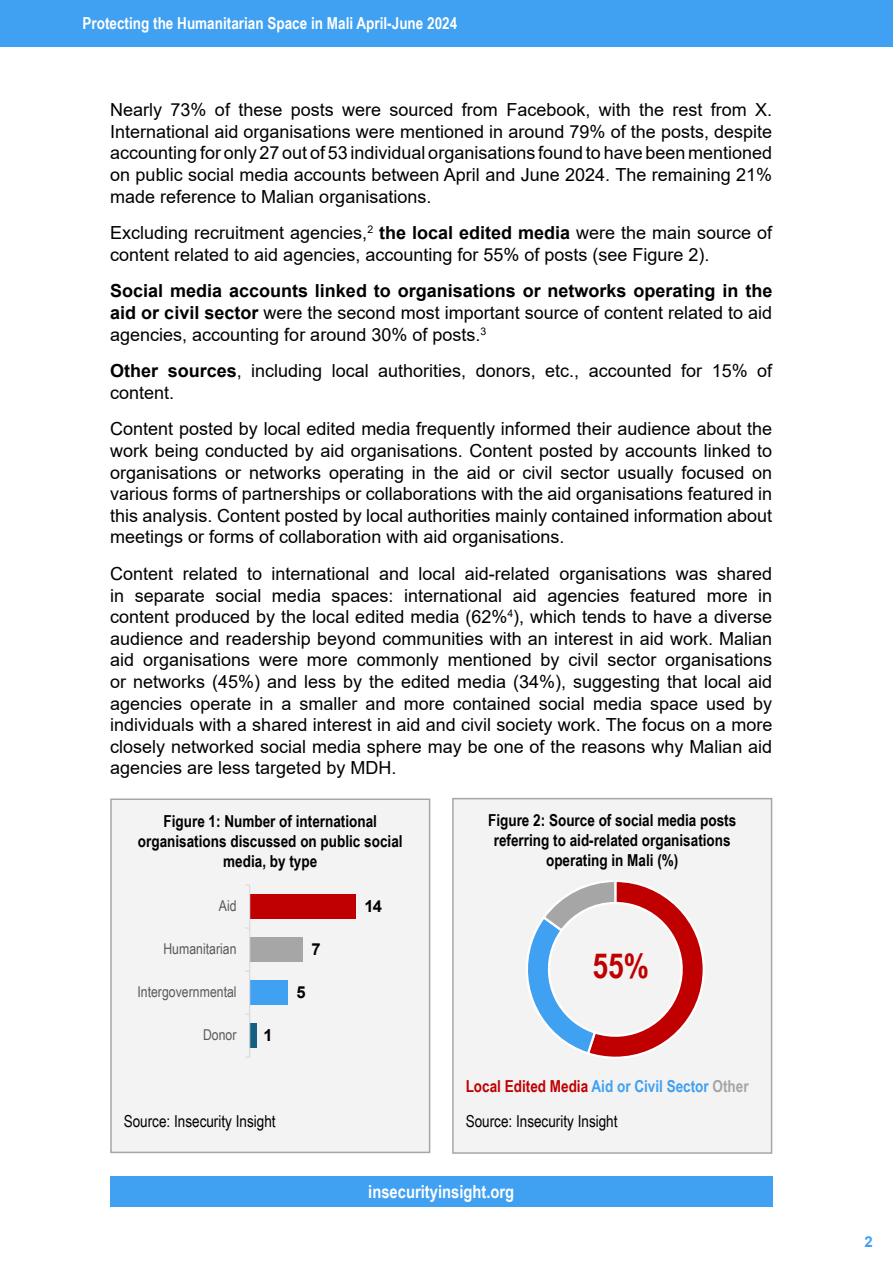
<style>
.page{position:relative;width:893px;height:1263px;background:#fff}
.page>*{position:absolute;margin:0;border:0;box-sizing:border-box;transform-origin:0 0}
.t1{font:700 34.5px "Arial Narrow";color:#c00000}
.t2{font:18px/21.6px "Arial";color:#000;text-align:justify}
.t3{font:700 18px "Arial Narrow";color:#fff}
.t4{font:700 16.5px/19.8px "Arial Narrow";color:#000;text-align:center}
.t5{font:16.5px/34.8px "Arial Narrow";color:#000}
.t6{font:700 16.5px "Arial Narrow";color:#fff}
.t7{font:700 16.5px "Arial";color:#000}
.t8{font:15px "Arial Narrow";color:#595959}
.t9{font:700 15px "Arial";color:#40a0f1}
.s1{font-weight:700}
.s2{font-weight:700;color:#c00000}
.s3{font-weight:700;color:#40a0f1}
.s4{font-weight:700;color:#a6a6a6}
</style>
<div class="page">
<div style="left:0;top:0;width:893px;height:46px;background:#40a0f1"></div>
<div style="left:111px;top:799px;width:319px;height:353px;background:#f3f3f3"></div>
<div style="left:110px;top:798px;width:320px;height:355px;border:2px solid #a6a6a6"></div>
<div style="left:453px;top:799px;width:318px;height:354px;background:#f3f3f3"></div>
<div style="left:452px;top:798px;width:320px;height:356px;border:2px solid #a6a6a6"></div>
<div style="left:110px;top:1176px;width:662px;height:30px;background:#40a0f1"></div>
<div style="left:250px;top:980px;width:37px;height:25px;background:#40a0f1"></div>
<div style="left:250px;top:937px;width:53px;height:25px;background:#a6a6a6"></div>
<div style="left:250px;top:894px;width:105px;height:25px;background:#c00000"></div>
<div style="left:250px;top:1023px;width:7px;height:25px;background:#156082"></div>
<hr style="left:249px;top:885px;width:1px;height:172px;background:#d9d9d9">
<svg style="left:526px;top:880px;width:178px;height:178px"></svg>
<p class="t6" style="left:82px;top:11px;width:376px">Protecting the Humanitarian Space in Mali April-June 2024</p>
<p class="t2" style="left:110px;top:99px;width:664px">Nearly 73% of these posts were sourced from Facebook, with the rest from X.<br>International aid organisations were mentioned in around 79% of the posts, despite accounting for only 27 out of 53 individual organisations found to have been mentioned on public social media accounts between April and June 2024. The remaining 21% made reference to Malian organisations.</p>
<p class="t2" style="left:110px;top:222px;width:664px">Excluding recruitment agencies,<sup>2</sup> <span class="s1">the local edited media</span> were the main source of content related to aid agencies, accounting for 55% of posts (see Figure 2).</p>
<p class="t2" style="left:110px;top:280px;width:664px"><span class="s1">Social media accounts linked to organisations or networks operating in the aid or civil sector</span> were the second most important source of content related to aid agencies, accounting for around 30% of posts.<sup>3</sup></p>
<p class="t2" style="left:110px;top:360px;width:664px"><span class="s1">Other sources</span>, including local authorities, donors, etc., accounted for 15% of content.</p>
<p class="t2" style="left:110px;top:418px;width:664px">Content posted by local edited media frequently informed their audience about the work being conducted by aid organisations. Content posted by accounts linked to organisations or networks operating in the aid or civil sector usually focused on various forms of partnerships or collaborations with the aid organisations featured in this analysis. Content posted by local authorities mainly contained information about meetings or forms of collaboration with aid organisations.</p>
<p class="t2" style="left:110px;top:563px;width:664px">Content related to international and local aid-related organisations was shared in separate social media spaces: international aid agencies featured more in content produced by the local edited media (62%<sup>4</sup>), which tends to have a diverse audience and readership beyond communities with an interest in aid work. Malian aid organisations were more commonly mentioned by civil sector organisations or networks (45%) and less by the edited media (34%), suggesting that local aid agencies operate in a smaller and more contained social media space used by individuals with a shared interest in aid and civil society work. The focus on a more closely networked social media sphere may be one of the reasons why Malian aid agencies are less targeted by MDH.</p>
<p class="t4" style="left:138px;top:810px;width:266px">Figure 1: Number of international organisations discussed on public social media, by type</p>
<p class="t8" style="left:219px;top:895px;width:19px">Aid</p>
<p class="t8" style="left:163px;top:938px;width:75px">Humanitarian</p>
<p class="t7" style="left:312px;top:937px;width:11px">7</p>
<p class="t8" style="left:137px;top:981px;width:101px">Intergovernmental</p>
<p class="t7" style="left:297px;top:980px;width:11px">5</p>
<p class="t8" style="left:203px;top:1024px;width:35px">Donor</p>
<p class="t7" style="left:264px;top:1023px;width:11px">1</p>
<p class="t5" style="left:124px;top:1103px;width:153px">Source: Insecurity Insight</p>
<p class="t7" style="left:364px;top:894px;width:19px">14</p>
<p class="t4" style="left:488px;top:810px;width:250px">Figure 2: Source of social media posts referring to aid-related organisations operating in Mali (%)</p>
<h1 class="t1" style="left:592px;top:939px;width:58px">55%</h1>
<p class="t5" style="left:466px;top:1068px;width:284px"><span class="s2">Local Edited Media</span> <span class="s3">Aid or Civil Sector</span> <span class="s4">Other<br></span>Source: Insecurity Insight</p>
<p class="t3" style="left:368px;top:1178px;width:147px">insecurityinsight.org</p>
<p class="t9" style="left:864px;top:1231px;width:10px">2</p>
</div>
